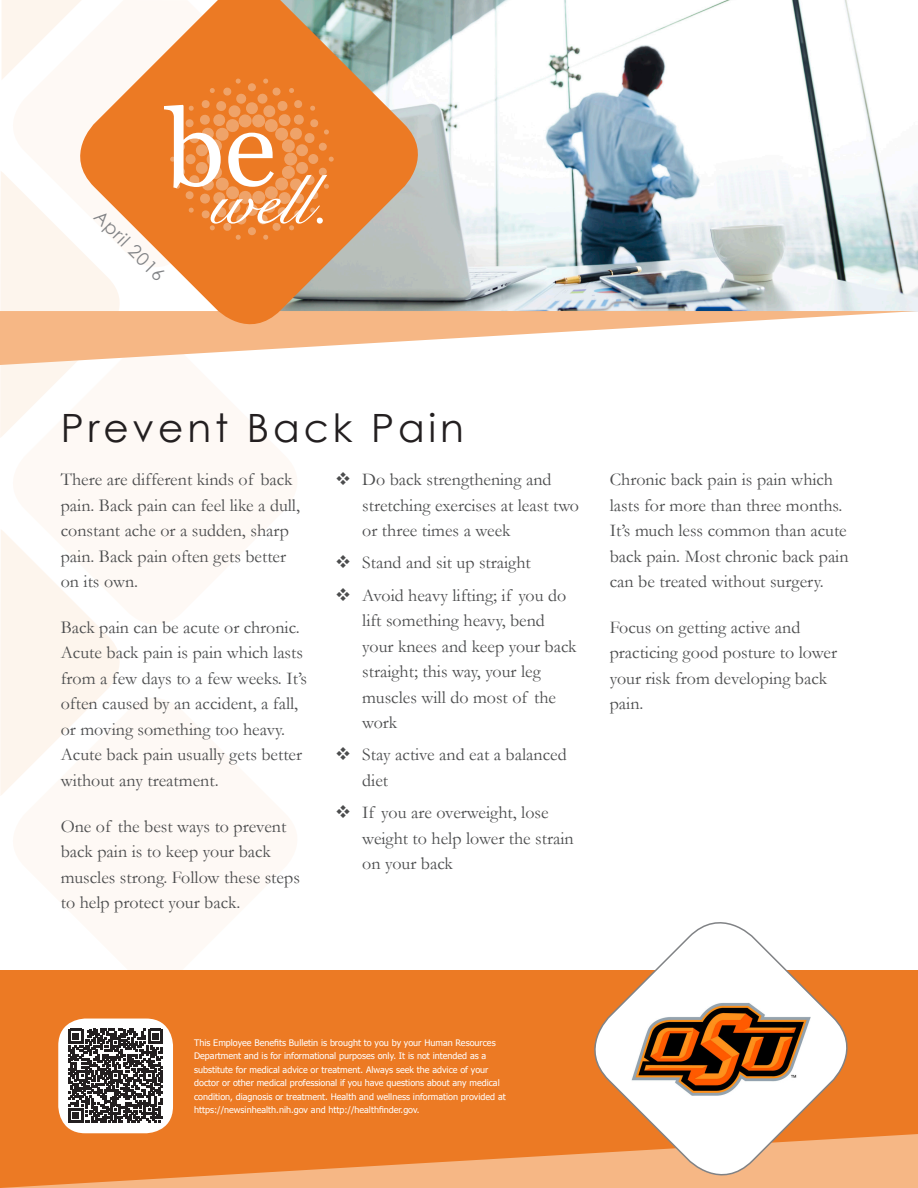
<style>
.page{position:relative;width:918px;height:1188px;background:#fff}
.page>*{position:absolute;margin:0;border:0;box-sizing:border-box;transform-origin:0 0}
.t1{font:italic 70.2px "Signet Roundhand ATT";color:#fff}
.t2{font:39px "Century Gothic";letter-spacing:.1em;color:#231f20}
.t3{font:18px/25.5px "Garamond";color:#4b4c4d}
.t4{font:18px "Century Gothic";color:#808285}
.t5{font:9px/13.5px "Tahoma";color:#fff}
</style>
<div class="page">
<img style="left:436px;top:0;width:482px;height:311px">
<svg style="left:0;top:530px;width:120px;height:265px"></svg>
<svg style="left:0;top:172px;width:73px;height:266px"></svg>
<svg style="left:2px;top:0;width:61px;height:79px"></svg>
<div style="left:0;top:970px;width:918px;height:218px;background:#ec7a24"></div>
<svg style="left:2px;top:1134px;width:916px;height:54px"></svg>
<svg style="left:0;top:311px;width:918px;height:54px"></svg>
<svg style="left:63px;top:0;width:373px;height:342px"></svg>
<svg style="left:916px;top:326px;width:2px;height:39px"></svg>
<svg style="left:893px;top:0;width:25px;height:282px"></svg>
<svg style="left:577px;top:922px;width:287px;height:266px"></svg>
<div style="left:58px;top:1019px;width:115px;height:114px;background:#fff;border-radius:27px"></div>
<svg style="left:69px;top:1029px;width:94px;height:94px"></svg>
<svg style="left:170px;top:78px;width:164px;height:162px;background:#ec8436"></svg>
<img style="left:631px;top:1002px;width:179px;height:94px">
<h1 class="t1" style="left:165px;top:160px;width:156px"><sup>be</sup>well.</h1>
<p class="t4" style="left:106px;top:204px;width:93px;rotate:45deg">April 2016</p>
<h2 class="t2" style="left:61px;top:400px;width:405px">Prevent Back Pain</h2>
<p class="t3" style="left:61px;top:466px;width:241px">There are different kinds of back pain. Back pain can feel like a dull, constant ache or a sudden, sharp pain. Back pain often gets better on its own.</p>
<p class="t3" style="left:61px;top:614px;width:248px">Back pain can be acute or chronic.<br>Acute back pain is pain which lasts from a few days to a few weeks. It’s often caused by an accident, a fall, or moving something too heavy.<br>Acute back pain usually gets better without any treatment.</p>
<p class="t3" style="left:61px;top:813px;width:241px">One of the best ways to prevent back pain is to keep your back muscles strong. Follow these steps to help protect your back.</p>
<p class="t3" style="left:362px;top:466px;width:218px">Do back strengthening and stretching exercises at least two or three times a week</p>
<p class="t3" style="left:362px;top:546px;width:206px;line-height:32.2px">Stand and sit up straight<br>Avoid heavy lifting; if you do</p>
<p class="t3" style="left:362px;top:607px;width:216px">lift something heavy, bend your knees and keep your back straight; this way, your leg muscles will do most of the work</p>
<p class="t3" style="left:362px;top:742px;width:206px">Stay active and eat a balanced diet</p>
<p class="t3" style="left:362px;top:799px;width:213px">If you are overweight, lose weight to help lower the strain on your back</p>
<p class="t3" style="left:610px;top:466px;width:240px">Chronic back pain is pain which lasts for more than three months.<br>It’s much less common than acute back pain. Most chronic back pain can be treated without surgery.</p>
<p class="t3" style="left:610px;top:614px;width:229px">Focus on getting active and practicing good posture to lower your risk from developing back pain.</p>
<p class="t5" style="left:194px;top:1035px;width:313px">This Employee Benefits Bulletin is brought to you by your Human Resources Department and is for informational purposes only. It is not intended as a substitute for medical advice or treatment. Always seek the advice of your doctor or other medical professional if you have questions about any medical condition, diagnosis or treatment. Health and wellness information provided at https://newsinhealth.nih.gov and http://healthfinder.gov.</p>
</div>
